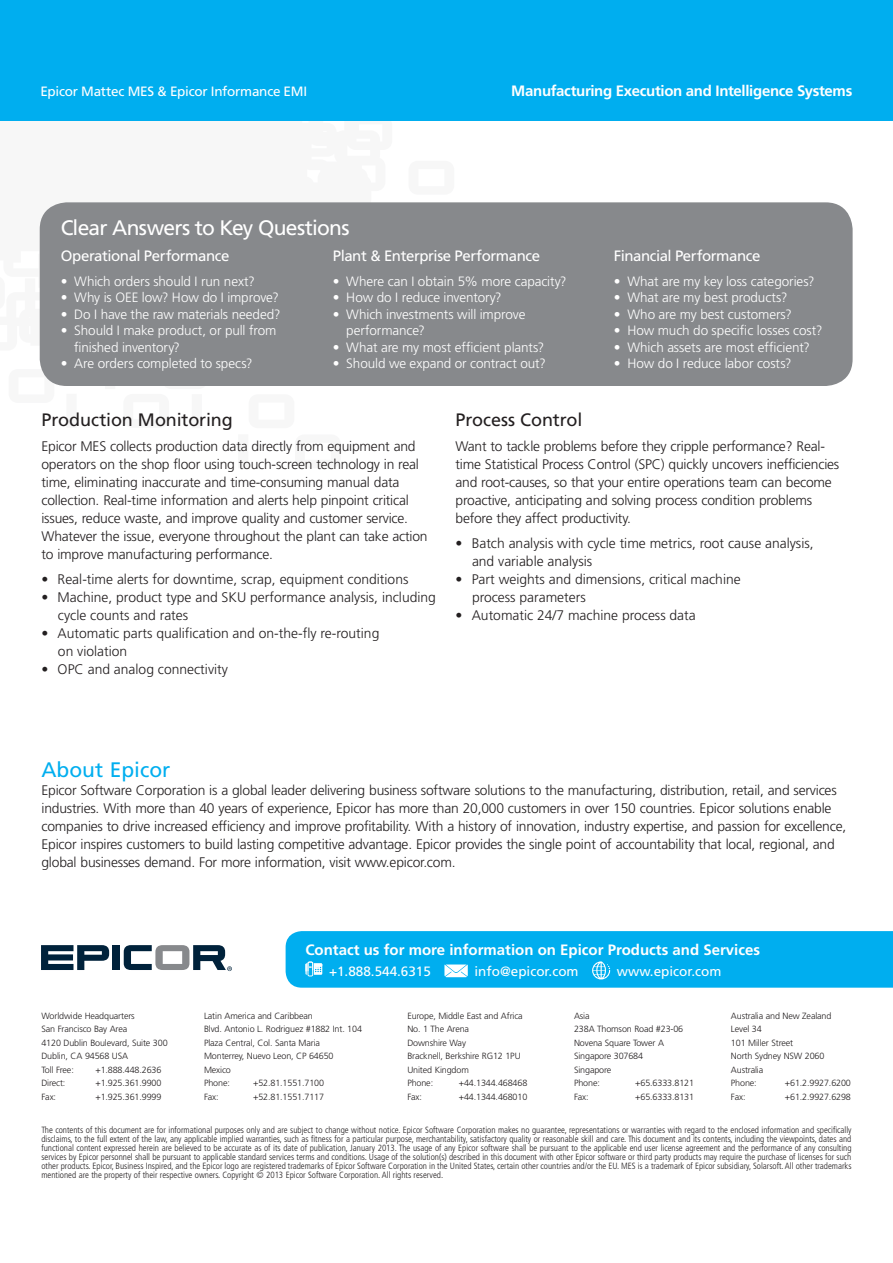
<style>
.page{position:relative;width:893px;height:1263px;background:#fff}
.page>*{position:absolute;margin:0;border:0;box-sizing:border-box;transform-origin:0 0}
.t1{font:21px "Frutiger LT Std";letter-spacing:-.035em;color:#fff}
.t2{font:21px "Frutiger";color:#00aeef}
.Body_Heading{font:18px "Frutiger LT Std";letter-spacing:-.005em;color:#231f20}
.t3{font:15px "Frutiger LT Std";letter-spacing:-.03em;color:#fff}
.t4{font:700 15px "Frutiger";color:#fff}
.Product_Name_Header{font:700 15px "Frutiger LT Std";letter-spacing:-.02em;color:#fff}
.Body_Copy{font:300 13.8px/18px "Frutiger LT Std";letter-spacing:-.015em;color:#231f20}
.t5{font:300 13.5px/16.5px "Frutiger LT Std";letter-spacing:-.005em;color:#fff}
.Phone_Email_Website{font:13.5px "Frutiger";color:#fff}
.Product_Name_Header-2{font:13.5px "Frutiger LT Std";letter-spacing:-.02em;color:#fff}
.Disclaimer{font:300 condensed 9px/9px "Frutiger";color:#231f20;text-align:justify}
.t6{font:300 9px/13.5px "Frutiger LT Std";letter-spacing:-.015em;color:#231f20}
</style>
<div class="page">
<div style="left:0;top:0;width:893px;height:121px;background:#00aeef"></div>
<div style="left:113px;top:945px;width:7px;height:25px;background:#00223b"></div>
<svg style="left:41px;top:945px;width:68px;height:25px"></svg>
<svg style="left:124px;top:945px;width:108px;height:26px"></svg>
<div style="left:286px;top:931px;width:607px;height:57px;background:#00aeef"></div>
<div style="left:40px;top:202px;width:813px;height:184px;background:#87898c;border-radius:27px"></div>
<p class="Product_Name_Header-2" style="left:40px;top:83px;width:268px">Epicor Mattec MES &amp; Epicor Informance EMI</p>
<p class="Product_Name_Header" style="left:511px;top:82px;width:343px">Manufacturing Execution and Intelligence Systems</p>
<p class="t1" style="left:61px;top:215px;width:290px">Clear Answers to Key Questions</p>
<p class="t3" style="left:61px;top:247px;width:170px">Operational Performance</p>
<p class="t5" style="left:61px;top:273px;width:196px">• Which orders should I run next?</p>
<p class="t5" style="left:61px;top:290px;width:220px">• Why is OEE low? How do I improve?</p>
<p class="t5" style="left:61px;top:306px;width:221px">• Do I have the raw materials needed?</p>
<p class="t5" style="left:74px;top:323px;width:204px;text-indent:-14px">• Should I make product, or pull from finished inventory?</p>
<p class="t5" style="left:61px;top:356px;width:193px">• Are orders completed to specs?</p>
<p class="t3" style="left:333px;top:247px;width:209px">Plant &amp; Enterprise Performance</p>
<p class="t5" style="left:333px;top:273px;width:235px">• Where can I obtain 5% more capacity?</p>
<p class="t5" style="left:333px;top:290px;width:170px">• How do I reduce inventory?</p>
<p class="t5" style="left:346px;top:306px;width:181px;text-indent:-14px">• Which investments will improve performance?</p>
<p class="t5" style="left:333px;top:339px;width:213px">• What are my most efficient plants?</p>
<p class="t5" style="left:333px;top:356px;width:214px">• Should we expand or contract out?</p>
<p class="t3" style="left:614px;top:247px;width:148px">Financial Performance</p>
<p class="t5" style="left:614px;top:273px;width:202px">• What are my key loss categories?</p>
<p class="t5" style="left:614px;top:290px;width:175px">• What are my best products?</p>
<p class="t5" style="left:614px;top:306px;width:179px">• Who are my best customers?</p>
<p class="t5" style="left:614px;top:323px;width:210px">• How much do specific losses cost?</p>
<p class="t5" style="left:614px;top:339px;width:198px">• Which assets are most efficient?</p>
<p class="t5" style="left:614px;top:356px;width:179px">• How do I reduce labor costs?</p>
<p class="Body_Heading" style="left:41px;top:410px;width:193px">Production Monitoring</p>
<p class="Body_Copy" style="left:41px;top:438px;width:388px">Epicor MES collects production data directly from equipment and operators on the shop floor using touch-screen technology in real time, eliminating inaccurate and time-consuming manual data collection. Real-time information and alerts help pinpoint critical issues, reduce waste, and improve quality and customer service.<br>Whatever the issue, everyone throughout the plant can take action to improve manufacturing performance.</p>
<p class="Body_Copy" style="left:41px;top:570px;width:368px">• Real-time alerts for downtime, scrap, equipment conditions</p>
<p class="Body_Copy" style="left:58px;top:588px;width:379px;text-indent:-16px">• Machine, product type and SKU performance analysis, including cycle counts and rates</p>
<p class="Body_Copy" style="left:58px;top:624px;width:323px;text-indent:-16px">• Automatic parts qualification and on-the-fly re-routing on violation</p>
<p class="Body_Copy" style="left:41px;top:660px;width:188px">• OPC and analog connectivity</p>
<p class="Body_Heading" style="left:455px;top:410px;width:128px">Process Control</p>
<p class="Body_Copy" style="left:455px;top:438px;width:385px">Want to tackle problems before they cripple performance? Real&shy;time Statistical Process Control (SPC) quickly uncovers inefficiencies and root-causes, so that your entire operations team can become proactive, anticipating and solving process condition problems before they affect productivity.</p>
<p class="Body_Copy" style="left:472px;top:534px;width:343px;text-indent:-16px">• Batch analysis with cycle time metrics, root cause analysis, and variable analysis</p>
<p class="Body_Copy" style="left:472px;top:570px;width:270px;text-indent:-16px">• Part weights and dimensions, critical machine process parameters</p>
<p class="Body_Copy" style="left:455px;top:606px;width:242px">• Automatic 24/7 machine process data</p>
<h1 class="t2" style="left:41px;top:757px;width:130px">About Epicor</h1>
<p class="Body_Copy" style="left:41px;top:781px;width:806px">Epicor Software Corporation is a global leader delivering business software solutions to the manufacturing, distribution, retail, and services industries. With more than 40 years of experience, Epicor has more than 20,000 customers in over 150 countries. Epicor solutions enable companies to drive increased efficiency and improve profitability. With a history of innovation, industry expertise, and passion for excellence, Epicor inspires customers to build lasting competitive advantage. Epicor provides the single point of accountability that local, regional, and global businesses demand. For more information, visit www.epicor.com.</p>
<p class="t4" style="left:305px;top:941px;width:456px">Contact us for more information on Epicor Products and Services</p>
<p class="t6" style="left:41px;top:1009px;width:128px">Worldwide Headquarters<br>San Francisco Bay Area<br>4120 Dublin Boulevard, Suite 300<br>Dublin, CA 94568 USA<br>Toll Free:</p>
<p class="t6" style="left:95px;top:1063px;width:68px">+1.888.448.2636</p>
<p class="t6" style="left:41px;top:1077px;width:26px">Direct:</p>
<p class="t6" style="left:95px;top:1077px;width:68px">+1.925.361.9900</p>
<p class="t6" style="left:41px;top:1090px;width:16px">Fax:</p>
<p class="t6" style="left:95px;top:1090px;width:68px">+1.925.361.9999</p>
<p class="Phone_Email_Website" style="left:329px;top:964px;width:103px">+1.888.544.6315</p>
<p class="Phone_Email_Website" style="left:475px;top:964px;width:106px">info@epicor.com</p>
<p class="Phone_Email_Website" style="left:617px;top:964px;width:106px">www.epicor.com</p>
<p class="t6" style="left:204px;top:1009px;width:159px">Latin America and Caribbean<br>Blvd. Antonio L. Rodriguez #1882 Int. 104<br>Plaza Central, Col. Santa Maria<br>Monterrey, Nuevo Leon, CP 64650<br>Mexico<br>Phone:</p>
<p class="t6" style="left:253px;top:1077px;width:72px">+52.81.1551.7100</p>
<p class="t6" style="left:407px;top:1009px;width:117px">Europe, Middle East and Africa<br>No. 1 The Arena<br>Downshire Way<br>Bracknell, Berkshire RG12 1PU<br>United Kingdom<br>Phone:</p>
<p class="t6" style="left:459px;top:1077px;width:70px">+44.1344.468468</p>
<p class="t6" style="left:574px;top:1009px;width:111px">Asia<br>238A Thomson Road #23-06<br>Novena Square Tower A<br>Singapore 307684<br>Singapore<br>Phone:</p>
<p class="t6" style="left:635px;top:1077px;width:60px">+65.6333.8121</p>
<p class="t6" style="left:731px;top:1009px;width:102px">Australia and New Zealand<br>Level 34<br>101 Miller Street<br>North Sydney NSW 2060<br>Australia<br>Phone:</p>
<p class="t6" style="left:785px;top:1077px;width:68px">+61.2.9927.6200</p>
<p class="t6" style="left:204px;top:1090px;width:16px">Fax:</p>
<p class="t6" style="left:253px;top:1090px;width:72px">+52.81.1551.7117</p>
<p class="t6" style="left:407px;top:1090px;width:16px">Fax:</p>
<p class="t6" style="left:459px;top:1090px;width:70px">+44.1344.468010</p>
<p class="t6" style="left:574px;top:1090px;width:16px">Fax:</p>
<p class="t6" style="left:635px;top:1090px;width:60px">+65.6333.8131</p>
<p class="t6" style="left:731px;top:1090px;width:16px">Fax:</p>
<p class="t6" style="left:785px;top:1090px;width:68px">+61.2.9927.6298</p>
<p class="Disclaimer" style="left:41px;top:1125px;width:812px">The contents of this document are for informational purposes only and are subject to change without notice. Epicor Software Corporation makes no guarantee, representations or warranties with regard to the enclosed information and specifically disclaims, to the full extent of the law, any applicable implied warranties, such as fitness for a particular purpose, merchantability, satisfactory quality or reasonable skill and care. This document and its contents, including the viewpoints, dates and functional content expressed herein are believed to be accurate as of its date of publication, January 2013. The usage of any Epicor software shall be pursuant to the applicable end user license agreement and the performance of any consulting services by Epicor personnel shall be pursuant to applicable standard services terms and conditions. Usage of the solution(s) described in this document with other Epicor software or third party products may require the purchase of licenses for such other products. Epicor, Business Inspired, and the Epicor logo are registered trademarks of Epicor Software Corporation in the United States, certain other countries and/or the EU. MES is a trademark of Epicor subsidiary, Solarsoft. All other trademarks mentioned are the property of their respective owners. Copyright © 2013 Epicor Software Corporation. All rights reserved.</p>
</div>
